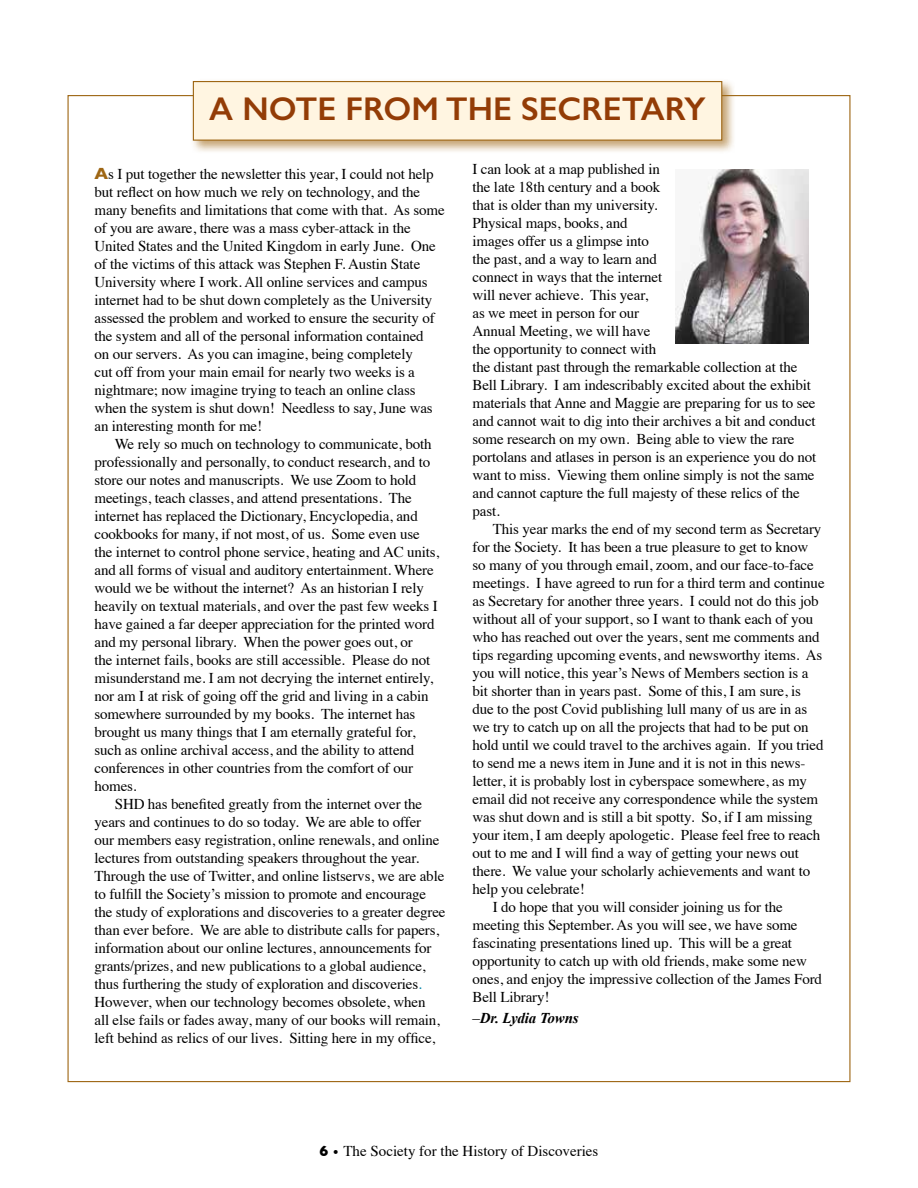
<style>
.page{position:relative;width:918px;height:1188px;background:#fff}
.page>*{position:absolute;margin:0;border:0;box-sizing:border-box;transform-origin:0 0}
.t1{font:600 33px "Gill Sans";color:#933c06}
.t2{font:15px/18px "Times";letter-spacing:-.01em;color:#000}
.t3{font:italic 700 15px "Times New Roman";letter-spacing:-.01em;color:#000}
.s1{font-family:"Gill Sans";font-weight:700;font-size:16.5px;color:#9e6614}
.s2{color:#0084a9}
.s3{font-weight:400;font-style:normal}
.s4{font-family:"Gill Sans";font-weight:700}
.s5{font-family:"Gill Sans";font-weight:700;font-size:12px}
</style>
<div class="page">
<div style="left:190px;top:78px;width:546px;height:76px;background:#9e6614;opacity:.6"></div>
<div style="left:193px;top:81px;width:529px;height:60px;background:#fff5e1;border:1px solid #9e6614"></div>
<img style="left:676px;top:170px;width:132px;height:173px">
<h1 class="t1" style="left:209px;top:89px;width:498px">A NOTE FROM THE SECRETARY</h1>
<p class="t2" style="left:94px;top:164px;width:352px"><span class="s1">A</span>s I put together the newsletter this year, I could not help but reflect on how much we rely on technology, and the many benefits and limitations that come with that. As some of you are aware, there was a mass cyber-attack in the United States and the United Kingdom in early June. One of the victims of this attack was Stephen F. Austin State University where I work. All online services and campus internet had to be shut down completely as the University assessed the problem and worked to ensure the security of the system and all of the personal information contained<br>on our servers. As you can imagine, being completely<br>cut off from your main email for nearly two weeks is a nightmare; now imagine trying to teach an online class when the system is shut down! Needless to say, June was an interesting month for me!</p>
<p class="t2" style="left:95px;top:434px;width:346px;text-indent:20px">We rely so much on technology to communicate, both professionally and personally, to conduct research, and to store our notes and manuscripts. We use Zoom to hold meetings, teach classes, and attend presentations. The internet has replaced the Dictionary, Encyclopedia, and cookbooks for many, if not most, of us. Some even use the internet to control phone service, heating and AC units, and all forms of visual and auditory entertainment. Where would we be without the internet? As an historian I rely heavily on textual materials, and over the past few weeks I have gained a far deeper appreciation for the printed word and my personal library. When the power goes out, or<br>the internet fails, books are still accessible. Please do not misunderstand me. I am not decrying the internet entirely, nor am I at risk of going off the grid and living in a cabin somewhere surrounded by my books. The internet has brought us many things that I am eternally grateful for, such as online archival access, and the ability to attend conferences in other countries from the comfort of our homes.</p>
<p class="t2" style="left:95px;top:794px;width:353px;text-indent:20px">SHD has benefited greatly from the internet over the years and continues to do so today. We are able to offer<br>our members easy registration, online renewals, and online lectures from outstanding speakers throughout the year.<br>Through the use of Twitter, and online listservs, we are able to fulfill the Society’s mission to promote and encourage the study of explorations and discoveries to a greater degree than ever before. We are able to distribute calls for papers, information about our online lectures, announcements for grants/prizes, and new publications to a global audience, thus furthering the study of exploration and discoveries<span class="s2">.<br></span>However, when our technology becomes obsolete, when<br>all else fails or fades away, many of our books will remain, left behind as relics of our lives. Sitting here in my office,</p>
<p class="t2" style="left:472px;top:159px;width:345px">I can look at a map published in<br>the late 18th century and a book<br>that is older than my university.<br>Physical maps, books, and<br>images offer us a glimpse into<br>the past, and a way to learn and<br>connect in ways that the internet<br>will never achieve. This year,<br>as we meet in person for our<br>Annual Meeting, we will have<br>the opportunity to connect with<br>the distant past through the remarkable collection at the Bell Library. I am indescribably excited about the exhibit materials that Anne and Maggie are preparing for us to see and cannot wait to dig into their archives a bit and conduct some research on my own. Being able to view the rare portolans and atlases in person is an experience you do not want to miss. Viewing them online simply is not the same and cannot capture the full majesty of these relics of the past.</p>
<p class="t2" style="left:493px;top:519px;width:330px">This year marks the end of my second term as Secretary</p>
<p class="t2" style="left:472px;top:537px;width:337px">for the Society. It has been a true pleasure to get to know</p>
<p class="t2" style="left:472px;top:555px;width:343px">so many of you through email, zoom, and our face-to-face</p>
<p class="t2" style="left:472px;top:573px;width:354px">meetings. I have agreed to run for a third term and continue</p>
<p class="t2" style="left:472px;top:591px;width:348px">as Secretary for another three years. I could not do this job</p>
<p class="t2" style="left:472px;top:609px;width:342px">without all of your support, so I want to thank each of you</p>
<p class="t2" style="left:472px;top:627px;width:349px">who has reached out over the years, sent me comments and</p>
<p class="t2" style="left:472px;top:645px;width:351px">tips regarding upcoming events, and newsworthy items. As</p>
<p class="t2" style="left:472px;top:663px;width:337px">you will notice, this year’s News of Members section is a</p>
<p class="t2" style="left:472px;top:681px;width:330px">bit shorter than in years past. Some of this, I am sure, is</p>
<p class="t2" style="left:472px;top:699px;width:336px">due to the post Covid publishing lull many of us are in as</p>
<p class="t2" style="left:472px;top:717px;width:338px">we try to catch up on all the projects that had to be put on</p>
<p class="t2" style="left:472px;top:735px;width:353px">hold until we could travel to the archives again. If you tried</p>
<p class="t2" style="left:472px;top:753px;width:335px">to send me a news item in June and it is not in this news-</p>
<p class="t2" style="left:472px;top:771px;width:336px">letter, it is probably lost in cyberspace somewhere, as my</p>
<p class="t2" style="left:472px;top:789px;width:347px">email did not receive any correspondence while the system</p>
<p class="t2" style="left:472px;top:807px;width:342px">was shut down and is still a bit spotty. So, if I am missing</p>
<p class="t2" style="left:472px;top:825px;width:349px">your item, I am deeply apologetic. Please feel free to reach</p>
<p class="t2" style="left:472px;top:843px;width:328px">out to me and I will find a way of getting your news out</p>
<p class="t2" style="left:472px;top:861px;width:339px">there. We value your scholarly achievements and want to</p>
<p class="t2" style="left:472px;top:879px;width:114px">help you celebrate!</p>
<p class="t2" style="left:493px;top:897px;width:291px">I do hope that you will consider joining us for the</p>
<p class="t2" style="left:472px;top:915px;width:327px">meeting this September. As you will see, we have some</p>
<p class="t2" style="left:472px;top:933px;width:321px">fascinating presentations lined up. This will be a great</p>
<p class="t2" style="left:472px;top:951px;width:336px">opportunity to catch up with old friends, make some new</p>
<p class="t2" style="left:472px;top:969px;width:351px">ones, and enjoy the impressive collection of the James Ford</p>
<p class="t2" style="left:472px;top:987px;width:78px">Bell Library!</p>
<p class="t3" style="left:472px;top:1008px;width:108px"><span class="s3">–</span>Dr. Lydia Towns</p>
<p class="t2" style="left:320px;top:1141px;width:280px"><span class="s4">6</span> <span class="s5">•</span> The Society for the History of Discoveries</p>
</div>
